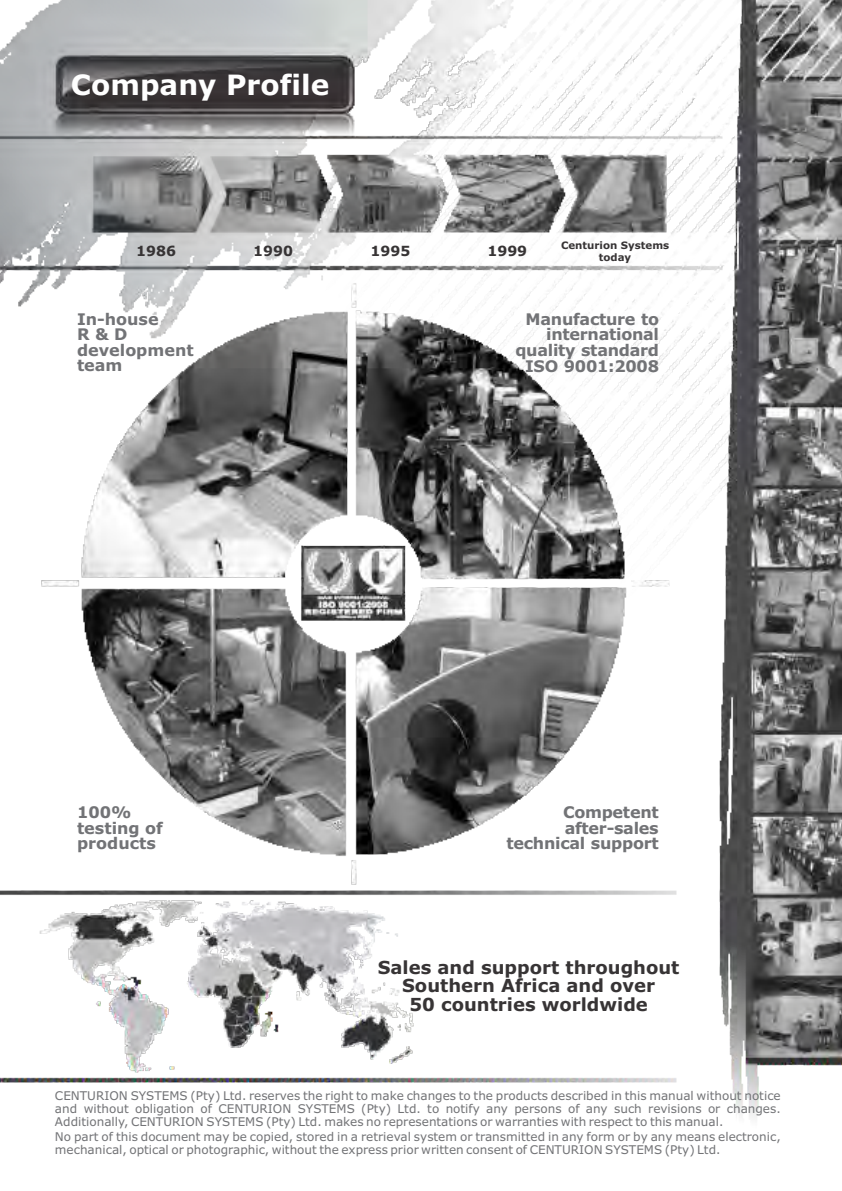
<style>
.page{position:relative;width:842px;height:1191px;background:#fff}
.page>*{position:absolute;margin:0;border:0;box-sizing:border-box;transform-origin:0 0}
.t1{font:700 28px "Verdana";color:#fefefe}
.t2{font:700 18px/18.6px "Verdana";color:#373435;text-align:center}
.t3{font:700 16px/15.6px "Verdana";letter-spacing:-.015em;color:#727376}
.t4{font:700 14px "Verdana";color:#373435}
.t5{font:12px/13.2px "Verdana";color:#727376;text-align:justify}
.t6{font:700 10.2px/12.4px "Verdana";color:#373435;text-align:center}
</style>
<div class="page">
<img style="left:0;top:0;width:842px;height:1118px">
<h1 class="t1" style="left:71px;top:74px;width:260px">Company Profile</h1>
<p class="t4" style="left:136px;top:245px;width:41px">1986</p>
<p class="t4" style="left:253px;top:245px;width:41px">1990</p>
<p class="t4" style="left:370px;top:245px;width:41px">1995</p>
<p class="t4" style="left:487px;top:245px;width:41px">1999</p>
<p class="t6" style="left:561px;top:240px;width:110px">Centurion Systems today</p>
<h3 class="t3" style="left:77px;top:312px;width:118px">In-house<br>R &amp; D development team</h3>
<h3 class="t3" style="left:515px;top:312px;width:145px;text-align:right">Manufacture to international quality standard<br>ISO 9001:2008</h3>
<h3 class="t3" style="left:77px;top:806px;width:87px">100% testing of products</h3>
<h3 class="t3" style="left:506px;top:806px;width:154px;text-align:right">Competent after-sales technical support</h3>
<h2 class="t2" style="left:378px;top:959px;width:303px">Sales and support throughout<br>Southern Africa and over<br>50 countries worldwide</h2>
<p class="t5" style="left:55px;top:1090px;width:727px">CENTURION SYSTEMS (Pty) Ltd. reserves the right to make changes to the products described in this manual without notice and without obligation of CENTURION SYSTEMS (Pty) Ltd. to notify any persons of any such revisions or changes.<br>Additionally, CENTURION SYSTEMS (Pty) Ltd. makes no representations or warranties with respect to this manual.</p>
<p class="t5" style="left:55px;top:1130px;width:727px">No part of this document may be copied, stored in a retrieval system or transmitted in any form or by any means electronic, mechanical, optical or photographic, without the express prior written consent of CENTURION SYSTEMS (Pty) Ltd.</p>
</div>
